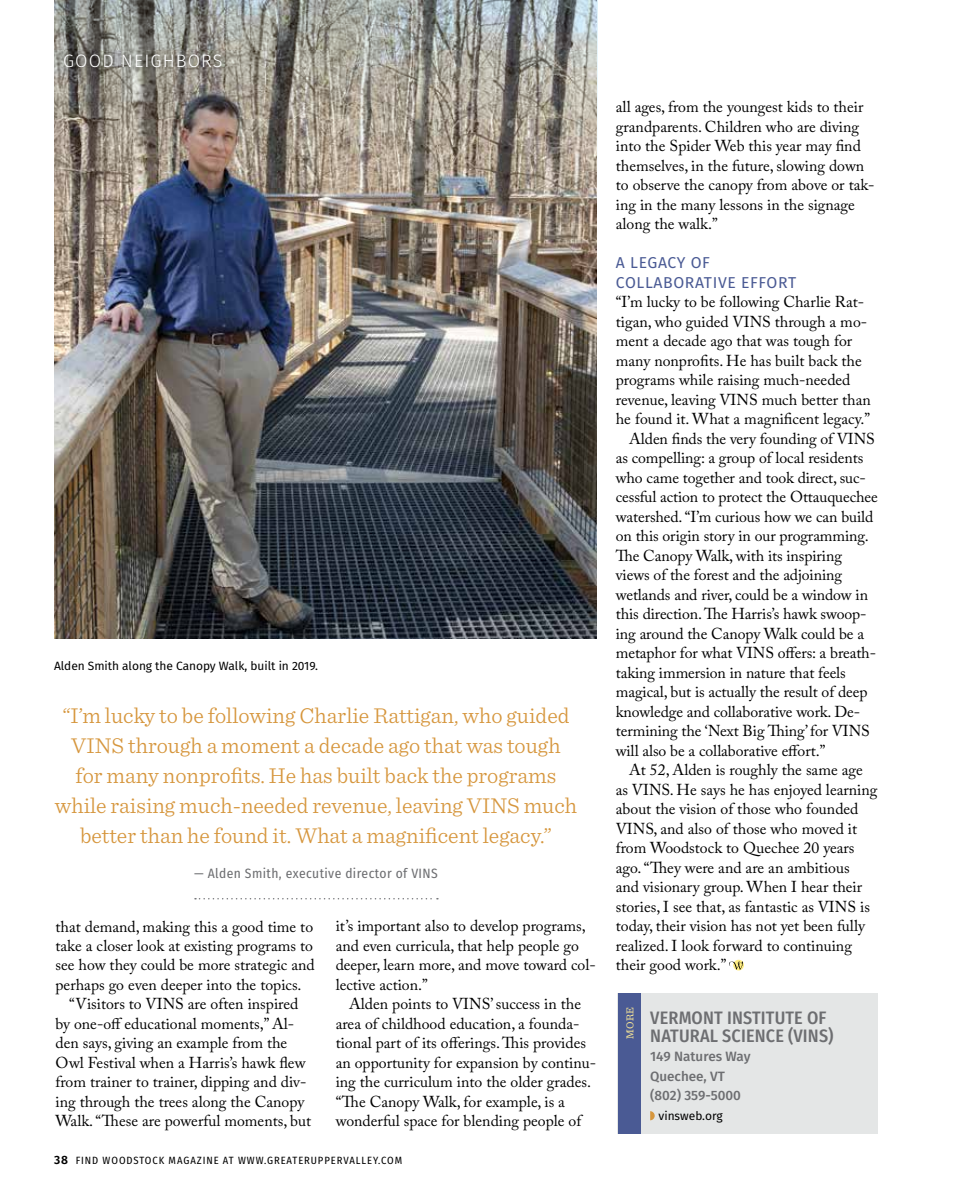
<style>
.page{position:relative;width:959px;height:1188px;background:#fff}
.page>*{position:absolute;margin:0;border:0;box-sizing:border-box;transform-origin:0 0}
.t1{font:300 22.5px/30px "Sentinel";color:#d6963d;text-align:center}
.t2{font:500 18px/18px "Fira Sans Condensed";letter-spacing:.01em;color:#6d6e71}
.t3{font:300 18px "Fira Sans";letter-spacing:.06em;color:#fff}
.t4{font:15.75px/19.5px "Adobe Caslon Pro";color:#000}
.t5{font:15.75px/19.5px "Fira Sans";letter-spacing:.04em;color:#4a5a94}
.t6{font:500 13.5px/19.5px "Fira Sans";color:#6d6e71}
.t7{font:13.5px "Fira Sans Condensed";letter-spacing:.03em;color:#6d6e71}
.t8{font:12px "Fira Sans";letter-spacing:-.005em;color:#000}
.t9{font:10.5px "Fira Sans Condensed";letter-spacing:.09em;color:#000}
.t10{font:10.5px "Sentinel";color:#ffec96}
.s1{font-family:"Fira Sans";font-weight:600;font-size:12px}
</style>
<div class="page">
<svg style="left:733px;top:960px;width:11px;height:11px"></svg>
<svg style="left:729px;top:962px;width:14px;height:8px"></svg>
<img style="left:54px;top:212px;width:542px;height:426px">
<img style="left:54px;top:0;width:543px;height:212px">
<div style="left:55px;top:46px;width:176px;height:30px;background:#000;opacity:.75"></div>
<svg style="left:195px;top:898px;width:243px;height:1px"></svg>
<div style="left:617px;top:994px;width:261px;height:140px;background:#e4e6e6"></div>
<svg style="left:650px;top:1111px;width:4px;height:9px"></svg>
<div style="left:617px;top:994px;width:23px;height:140px;background:#4a5a94"></div>
<p class="t3" style="left:63px;top:48px;width:161px">GOOD NEIGHBORS</p>
<p class="t8" style="left:54px;top:657px;width:265px">Alden Smith along the Canopy Walk, built in 2019.</p>
<p class="t1" style="left:55px;top:699px;width:524px">“I’m lucky to be following Charlie Rattigan, who guided VINS through a moment a decade ago that was tough<br>for many nonprofits. He has built back the programs while raising much-needed revenue, leaving VINS much better than he found it. What a magnificent legacy.”</p>
<p class="t7" style="left:194px;top:863px;width:245px">— Alden Smith, executive director of VINS</p>
<p class="t4" style="left:56px;top:916px;width:259px">that demand, making this a good time to</p>
<p class="t4" style="left:56px;top:936px;width:259px">take a closer look at existing programs to</p>
<p class="t4" style="left:56px;top:955px;width:261px">see how they could be more strategic and</p>
<p class="t4" style="left:56px;top:975px;width:247px">perhaps go even deeper into the topics.</p>
<p class="t4" style="left:69px;top:994px;width:231px">“Visitors to VINS are often inspired</p>
<p class="t4" style="left:56px;top:1014px;width:240px">by one-off educational moments,” Al-</p>
<p class="t4" style="left:56px;top:1033px;width:233px">den says, giving an example from the</p>
<p class="t4" style="left:56px;top:1053px;width:251px">Owl Festival when a Harris’s hawk flew</p>
<p class="t4" style="left:56px;top:1072px;width:252px">from trainer to trainer, dipping and div-</p>
<p class="t4" style="left:56px;top:1092px;width:250px">ing through the trees along the Canopy</p>
<p class="t4" style="left:56px;top:1111px;width:257px">Walk. “These are powerful moments, but</p>
<p class="t4" style="left:336px;top:916px;width:262px">it’s important also to develop programs, and even curricula, that help people go deeper, learn more, and move toward col&shy;lective action.”</p>
<p class="t4" style="left:336px;top:994px;width:262px;text-indent:13px">Alden points to VINS’ success in the area of childhood education, a founda&shy;tional part of its offerings. This provides an opportunity for expansion by continu&shy;ing the curriculum into the older grades. “The Canopy Walk, for example, is a wonderful space for blending people of</p>
<p class="t9" style="left:54px;top:1152px;width:349px"><span class="s1">38</span> FIND WOODSTOCK MAGAZINE AT WWW.GREATERUPPERVALLEY.COM</p>
<p class="t4" style="left:616px;top:97px;width:260px">all ages, from the youngest kids to their grandparents. Children who are diving into the Spider Web this year may find themselves, in the future, slowing down to observe the canopy from above or tak&shy;ing in the many lessons in the signage along the walk.”</p>
<p class="t5" style="left:616px;top:253px;width:182px">A LEGACY OF<br>COLLABORATIVE EFFORT</p>
<p class="t4" style="left:616px;top:292px;width:250px">“I’m lucky to be following Charlie Rat-</p>
<p class="t4" style="left:616px;top:312px;width:253px">tigan, who guided VINS through a mo-</p>
<p class="t4" style="left:616px;top:331px;width:238px">ment a decade ago that was tough for</p>
<p class="t4" style="left:616px;top:351px;width:247px">many nonprofits. He has built back the</p>
<p class="t4" style="left:616px;top:370px;width:236px">programs while raising much-needed</p>
<p class="t4" style="left:616px;top:390px;width:256px">revenue, leaving VINS much better than</p>
<p class="t4" style="left:616px;top:409px;width:256px">he found it. What a magnificent legacy.”</p>
<p class="t4" style="left:629px;top:429px;width:247px">Alden finds the very founding of VINS</p>
<p class="t4" style="left:616px;top:448px;width:249px">as compelling: a group of local residents</p>
<p class="t4" style="left:616px;top:468px;width:251px">who came together and took direct, suc-</p>
<p class="t4" style="left:616px;top:487px;width:264px">cessful action to protect the Ottauquechee</p>
<p class="t4" style="left:616px;top:507px;width:259px">watershed. “I’m curious how we can build</p>
<p class="t4" style="left:616px;top:526px;width:255px">on this origin story in our programming.</p>
<p class="t4" style="left:616px;top:546px;width:228px">The Canopy Walk, with its inspiring</p>
<p class="t4" style="left:616px;top:565px;width:228px">views of the forest and the adjoining</p>
<p class="t4" style="left:616px;top:585px;width:254px">wetlands and river, could be a window in</p>
<p class="t4" style="left:616px;top:604px;width:252px">this direction. The Harris’s hawk swoop-</p>
<p class="t4" style="left:616px;top:624px;width:250px">ing around the Canopy Walk could be a</p>
<p class="t4" style="left:616px;top:643px;width:262px">metaphor for what VINS offers: a breath-</p>
<p class="t4" style="left:616px;top:663px;width:231px">taking immersion in nature that feels</p>
<p class="t4" style="left:616px;top:682px;width:253px">magical, but is actually the result of deep</p>
<p class="t4" style="left:616px;top:702px;width:246px">knowledge and collaborative work. De-</p>
<p class="t4" style="left:616px;top:721px;width:255px">termining the ‘Next Big Thing’ for VINS</p>
<p class="t4" style="left:616px;top:741px;width:211px">will also be a collaborative effort.”</p>
<p class="t4" style="left:629px;top:760px;width:235px">At 52, Alden is roughly the same age</p>
<p class="t4" style="left:616px;top:780px;width:263px">as VINS. He says he has enjoyed learning</p>
<p class="t4" style="left:616px;top:799px;width:244px">about the vision of those who founded</p>
<p class="t4" style="left:616px;top:819px;width:243px">VINS, and also of those who moved it</p>
<p class="t4" style="left:616px;top:838px;width:240px">from Woodstock to Quechee 20 years</p>
<p class="t4" style="left:616px;top:858px;width:235px">ago. “They were and are an ambitious</p>
<p class="t4" style="left:616px;top:877px;width:248px">and visionary group. When I hear their</p>
<p class="t4" style="left:616px;top:897px;width:256px">stories, I see that, as fantastic as VINS is</p>
<p class="t4" style="left:616px;top:916px;width:251px">today, their vision has not yet been fully</p>
<p class="t4" style="left:616px;top:936px;width:238px">realized. I look forward to continuing</p>
<p class="t4" style="left:616px;top:955px;width:112px">their good work.”</p>
<p class="t10" style="left:622px;top:1039px;width:34px;rotate:-90deg">MORE</p>
<p class="t2" style="left:650px;top:1008px;width:185px">VERMONT INSTITUTE OF<br>NATURAL SCIENCE (VINS)</p>
<p class="t6" style="left:650px;top:1046px;width:102px">149 Natures Way<br>Quechee, VT (802) 359-5000</p>
<p class="t8" style="left:658px;top:1107px;width:66px">vinsweb.org</p>
</div>
